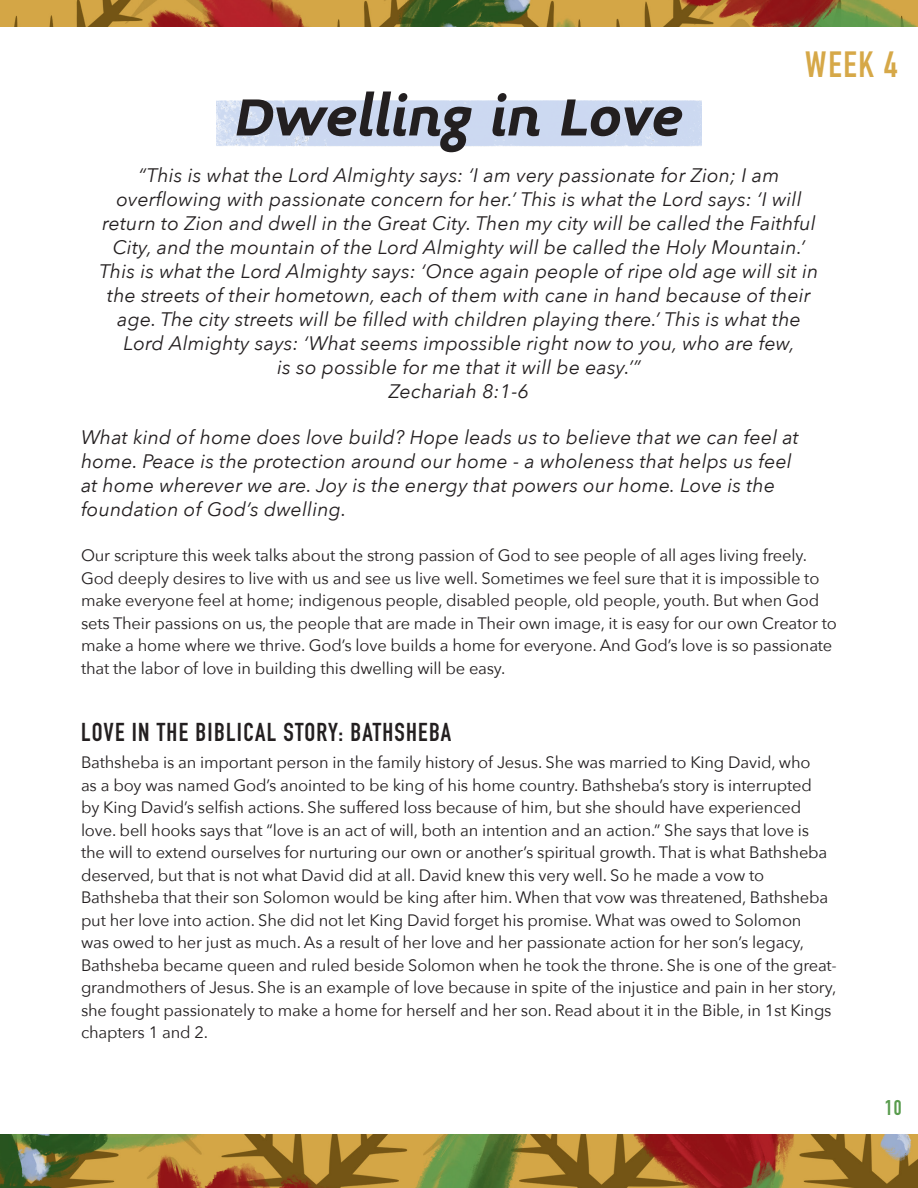
<style>
.page{position:relative;width:918px;height:1188px;background:#fff}
.page>*{position:absolute;margin:0;border:0;box-sizing:border-box;transform-origin:0 0}
.t1{font:italic 700 60px "Midiet Sans";color:#231f20}
.Date{font:700 36px "DIN Condensed";color:#d6a848}
.Heading{font:700 25.5px "DIN Condensed";letter-spacing:.05em;color:#231f20}
.t2{font:700 21px "DIN Condensed";color:#599c4d}
.Intro{font:italic 19.5px/24px "Avenir Next";letter-spacing:.01em;color:#231f20;text-align:center}
.Intro-2{font:16.5px/22.5px "Avenir Next";letter-spacing:-.01em;color:#231f20}
</style>
<div class="page">
<img style="left:0;top:1134px;width:918px;height:54px">
<img style="left:0;top:0;width:918px;height:27px">
<img style="left:216px;top:100px;width:486px;height:47px">
<p class="Date" style="left:805px;top:40px;width:94px">WEEK 4</p>
<p class="t1" style="left:235px;top:83px;width:450px">Dwelling in Love</p>
<p class="Intro" style="left:138px;top:162px;width:643px">“This is what the Lord Almighty says: ‘I am very passionate for Zion; I am</p>
<p class="Intro" style="left:116px;top:186px;width:687px">overflowing with passionate concern for her.’ This is what the Lord says: ‘I will</p>
<p class="Intro" style="left:102px;top:210px;width:715px">return to Zion and dwell in the Great City. Then my city will be called the Faithful<br>City, and the mountain of the Lord Almighty will be called the Holy Mountain.’</p>
<p class="Intro" style="left:99px;top:258px;width:721px">This is what the Lord Almighty says: ‘Once again people of ripe old age will sit in</p>
<p class="Intro" style="left:107px;top:282px;width:705px">the streets of their hometown, each of them with cane in hand because of their</p>
<p class="Intro" style="left:117px;top:306px;width:685px">age. The city streets will be filled with children playing there.’ This is what the</p>
<p class="Intro" style="left:124px;top:330px;width:673px">Lord Almighty says: ‘What seems impossible right now to you, who are few,</p>
<p class="Intro" style="left:277px;top:354px;width:365px">is so possible for me that it will be easy.’”</p>
<p class="Intro" style="left:389px;top:378px;width:142px">Zechariah 8:1-6</p>
<p class="Intro" style="left:81px;top:425px;width:719px;text-align:left">What kind of home does love build? Hope leads us to believe that we can feel at home. Peace is the protection around our home - a wholeness that helps us feel at home wherever we are. Joy is the energy that powers our home. Love is the foundation of God’s dwelling.</p>
<p class="Intro-2" style="left:81px;top:544px;width:757px">Our scripture this week talks about the strong passion of God to see people of all ages living freely.<br>God deeply desires to live with us and see us live well. Sometimes we feel sure that it is impossible to make everyone feel at home; indigenous people, disabled people, old people, youth. But when God sets Their passions on us, the people that are made in Their own image, it is easy for our own Creator to make a home where we thrive. God’s love builds a home for everyone. And God’s love is so passionate that the labor of love in building this dwelling will be easy.</p>
<p class="Heading" style="left:81px;top:715px;width:372px">LOVE IN THE BIBLICAL STORY: BATHSHEBA</p>
<p class="Intro-2" style="left:81px;top:751px;width:757px">Bathsheba is an important person in the family history of Jesus. She was married to King David, who<br>as a boy was named God’s anointed to be king of his home country. Bathsheba’s story is interrupted<br>by King David’s selfish actions. She suffered loss because of him, but she should have experienced love. bell hooks says that “love is an act of will, both an intention and an action.” She says that love is the will to extend ourselves for nurturing our own or another’s spiritual growth. That is what Bathsheba deserved, but that is not what David did at all. David knew this very well. So he made a vow to Bathsheba that their son Solomon would be king after him. When that vow was threatened, Bathsheba put her love into action. She did not let King David forget his promise. What was owed to Solomon<br>was owed to her just as much. As a result of her love and her passionate action for her son’s legacy, Bathsheba became queen and ruled beside Solomon when he took the throne. She is one of the great&shy;grandmothers of Jesus. She is an example of love because in spite of the injustice and pain in her story, she fought passionately to make a home for herself and her son. Read about it in the Bible, in 1st Kings chapters 1 and 2.</p>
<p class="t2" style="left:885px;top:1094px;width:18px">10</p>
</div>
